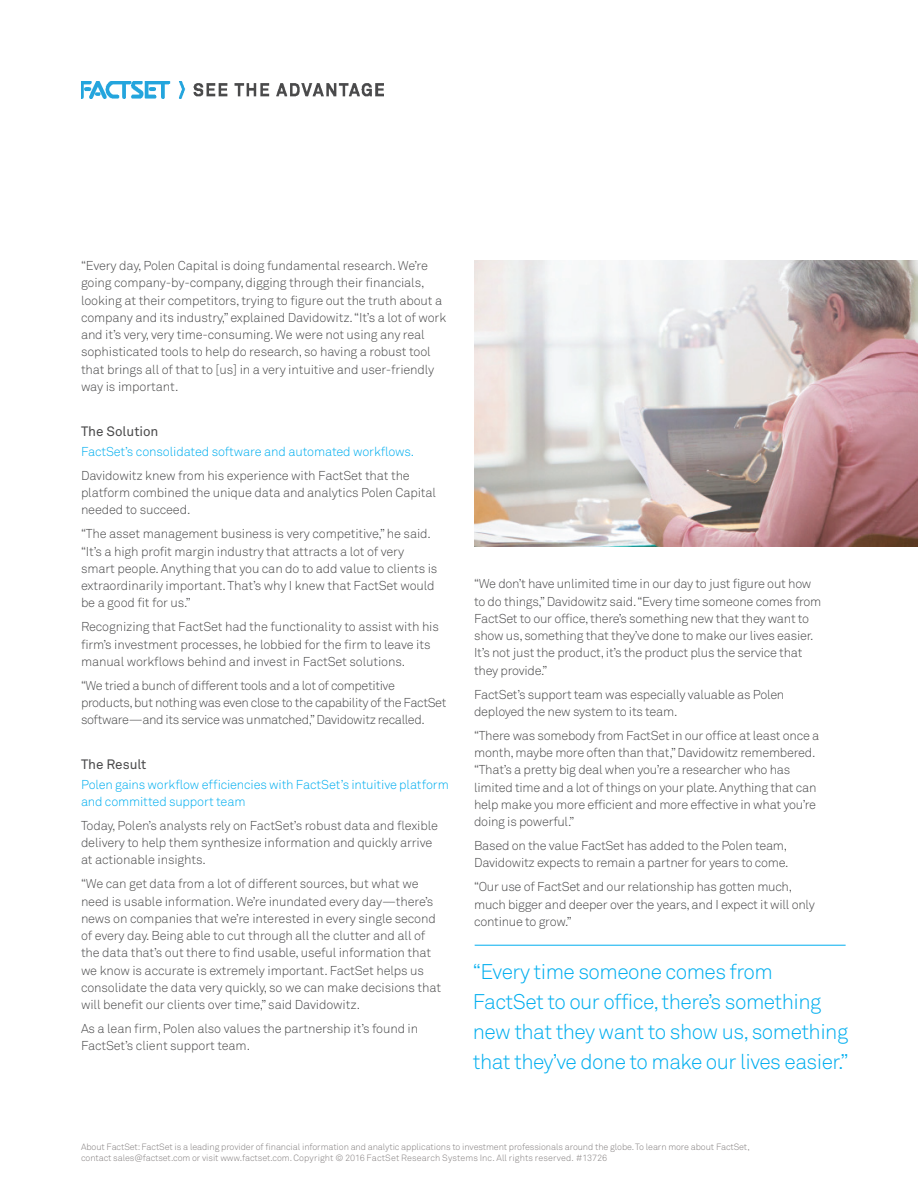
<style>
.page{position:relative;width:918px;height:1188px;background:#fff}
.page>*{position:absolute;margin:0;border:0;box-sizing:border-box;transform-origin:0 0}
.t1{font:21px/30px "Akkurat Light Pro";letter-spacing:-.025em;color:#00aeef}
.t2{font:13.5px "Akkurat Pro";letter-spacing:-.005em;color:#4a4a4b}
.t3{font:12.75px/17.2px "Akkurat Light Pro";letter-spacing:-.015em;color:#4a4a4b}
.t4{font:12.75px/17.2px "Akkurat Light Pro";letter-spacing:-.01em;color:#00aeef}
.t5{font:9px/11.2px "Akkurat Light Pro";letter-spacing:-.01em;color:#837f7f}
</style>
<div class="page">
<img style="left:81px;top:81px;width:303px;height:18px">
<hr style="left:475px;top:945px;width:371px;height:1px;background:#00aeef">
<img style="left:474px;top:260px;width:444px;height:287px">
<p class="t3" style="left:81px;top:257px;width:367px">“Every day, Polen Capital is doing fundamental research. We’re going company-by-company, digging through their financials, looking at their competitors, trying to figure out the truth about a company and its industry,” explained Davidowitz. “It’s a lot of work and it’s very, very time-consuming. We were not using any real sophisticated tools to help do research, so having a robust tool that brings all of that to [us] in a very intuitive and user-friendly way is important.</p>
<p class="t2" style="left:81px;top:423px;width:79px">The Solution</p>
<p class="t4" style="left:81px;top:443px;width:335px">FactSet’s consolidated software and automated workflows.</p>
<p class="t3" style="left:81px;top:467px;width:357px">Davidowitz knew from his experience with FactSet that the platform combined the unique data and analytics Polen Capital needed to succeed.</p>
<p class="t3" style="left:81px;top:526px;width:358px">“The asset management business is very competitive,” he said. “It’s a high profit margin industry that attracts a lot of very smart people. Anything that you can do to add value to clients is extraordinarily important. That’s why I knew that FactSet would be a good fit for us.”</p>
<p class="t3" style="left:81px;top:619px;width:360px">Recognizing that FactSet had the functionality to assist with his firm’s investment processes, he lobbied for the firm to leave its manual workflows behind and invest in FactSet solutions.</p>
<p class="t3" style="left:81px;top:677px;width:367px">“We tried a bunch of different tools and a lot of competitive products, but nothing was even close to the capability of the FactSet software—and its service was unmatched,” Davidowitz recalled.</p>
<p class="t2" style="left:81px;top:757px;width:67px">The Result</p>
<p class="t4" style="left:81px;top:776px;width:369px">Polen gains workflow efficiencies with FactSet’s intuitive platform and committed support team</p>
<p class="t3" style="left:81px;top:817px;width:359px">Today, Polen’s analysts rely on FactSet’s robust data and flexible delivery to help them synthesize information and quickly arrive at actionable insights.</p>
<p class="t3" style="left:81px;top:876px;width:362px">“We can get data from a lot of different sources, but what we need is usable information. We’re inundated every day—there’s news on companies that we’re interested in every single second of every day. Being able to cut through all the clutter and all of the data that’s out there to find usable, useful information that we know is accurate is extremely important. FactSet helps us consolidate the data very quickly, so we can make decisions that will benefit our clients over time,” said Davidowitz.</p>
<p class="t3" style="left:81px;top:1020px;width:339px">As a lean firm, Polen also values the partnership it’s found in<br>FactSet’s client support team.</p>
<p class="t3" style="left:474px;top:576px;width:349px">“We don’t have unlimited time in our day to just figure out how to do things,” Davidowitz said. “Every time someone comes from FactSet to our office, there’s something new that they want to show us, something that they’ve done to make our lives easier.<br>It’s not just the product, it’s the product plus the service that they provide.”</p>
<p class="t3" style="left:474px;top:686px;width:312px">FactSet’s support team was especially valuable as Polen deployed the new system to its team.</p>
<p class="t3" style="left:474px;top:727px;width:347px">“There was somebody from FactSet in our office at least once a month, maybe more often than that,” Davidowitz remembered. “That’s a pretty big deal when you’re a researcher who has limited time and a lot of things on your plate. Anything that can help make you more efficient and more effective in what you’re doing is powerful.”</p>
<p class="t3" style="left:474px;top:837px;width:316px">Based on the value FactSet has added to the Polen team,<br>Davidowitz expects to remain a partner for years to come.</p>
<p class="t3" style="left:474px;top:879px;width:342px">“Our use of FactSet and our relationship has gotten much, much bigger and deeper over the years, and I expect it will only continue to grow.”</p>
<h1 class="t1" style="left:473px;top:957px;width:377px">“Every time someone comes from FactSet to our office, there’s something new that they want to show us, something that they’ve done to make our lives easier.”</h1>
<p class="t5" style="left:81px;top:1141px;width:670px">About FactSet: FactSet is a leading provider of financial information and analytic applications to investment professionals around the globe. To learn more about FactSet, contact sales@factset.com or visit www.factset.com. Copyright © 2016 FactSet Research Systems Inc. All rights reserved. #13726</p>
</div>
